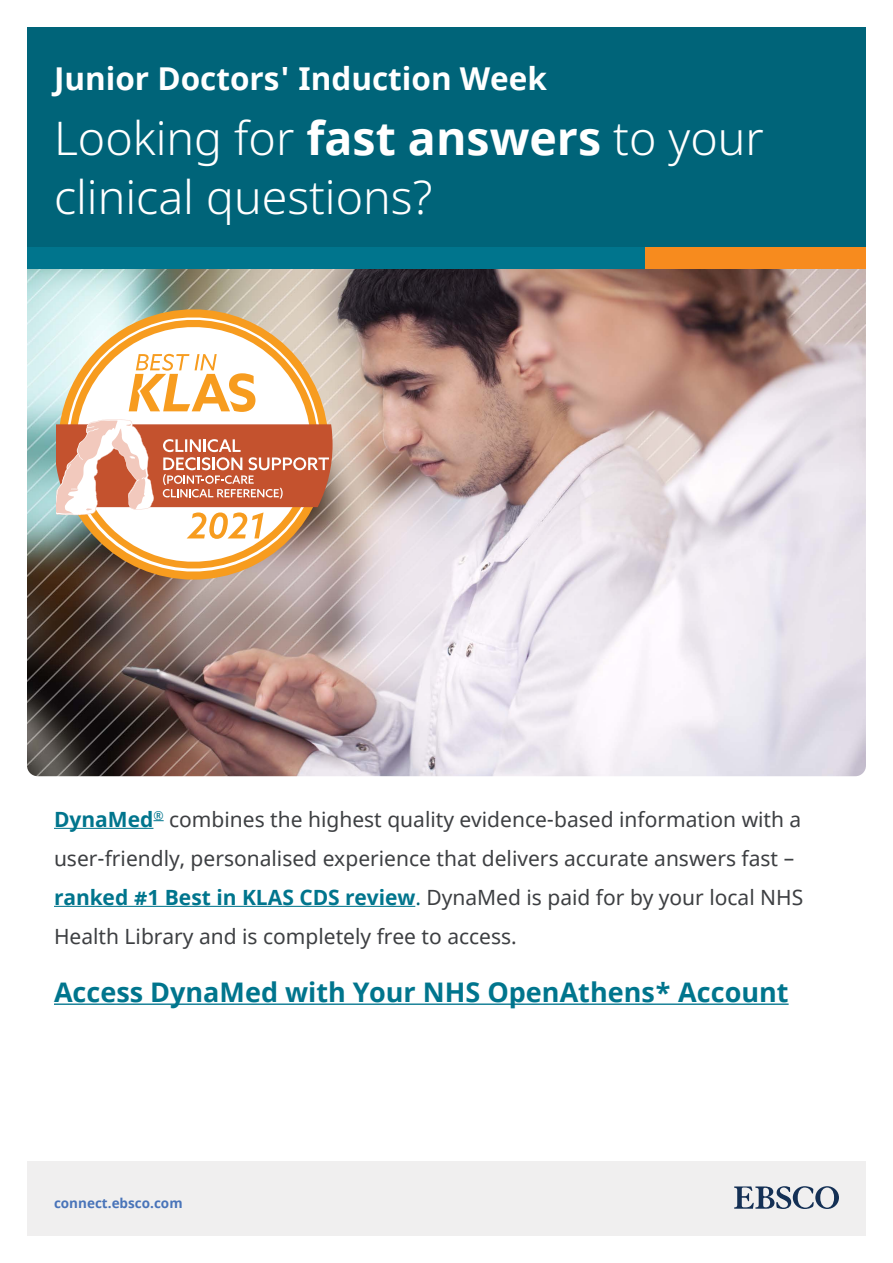
<style>
.page{position:relative;width:893px;height:1263px;background:#fff}
.page>*{position:absolute;margin:0;border:0;box-sizing:border-box;transform-origin:0 0}
.t1{font:300 46.5px/58.5px "Noto Sans";color:#fff}
.t2{font:700 31.5px "Noto Sans";color:#fff}
.t3{font:700 27px "Noto Sans";color:#00758d}
.t4{font:21px/39px "Noto Sans";color:#3d3f42}
.t5{font:700 13.5px "Noto Sans";color:#4974b9}
.s1{font-weight:700}
.s2{font-weight:700;color:#00758d}
.s3{color:#006479}
</style>
<div class="page">
<div style="left:27px;top:1161px;width:839px;height:75px;background:#f0efef"></div>
<div style="left:27px;top:27px;width:839px;height:221px;background:#006479"></div>
<svg style="left:734px;top:1186px;width:105px;height:23px"></svg>
<img style="left:27px;top:269px;width:839px;height:507px">
<div style="left:27px;top:248px;width:618px;height:21px;background:#00758d"></div>
<div style="left:645px;top:248px;width:221px;height:21px;background:#f78b1e"></div>
<hr style="left:54px;top:828px;width:99px;height:1px;background:#00758d">
<hr style="left:54px;top:906px;width:361px;height:1px;background:#00758d">
<hr style="left:54px;top:1003px;width:735px;height:2px;background:#00758d">
<svg style="left:57px;top:303px;width:279px;height:278px"></svg>
<svg style="left:129px;top:354px;width:126px;height:58px"></svg>
<svg style="left:57px;top:419px;width:276px;height:120px"></svg>
<p class="t2" style="left:54px;top:56px;width:494px">Junior Doctors' Induction Week</p>
<p class="t1" style="left:54px;top:110px;width:711px">Looking for <span class="s1">fast answers</span> to your clinical questions?</p>
<p class="t4" style="left:54px;top:800px;width:751px"><span class="s2">DynaMed</span><sup>®</sup> combines the highest quality evidence-based information with a user-friendly, personalised experience that delivers accurate answers fast – <span class="s2">ranked #1 Best in KLAS CDS review</span><span class="s3">.</span> DynaMed is paid for by your local NHS Health Library and is completely free to access.</p>
<p class="t3" style="left:54px;top:973px;width:736px">Access DynaMed with Your NHS OpenAthens* Account</p>
<p class="t5" style="left:54px;top:1194px;width:130px">connect.ebsco.com</p>
</div>
